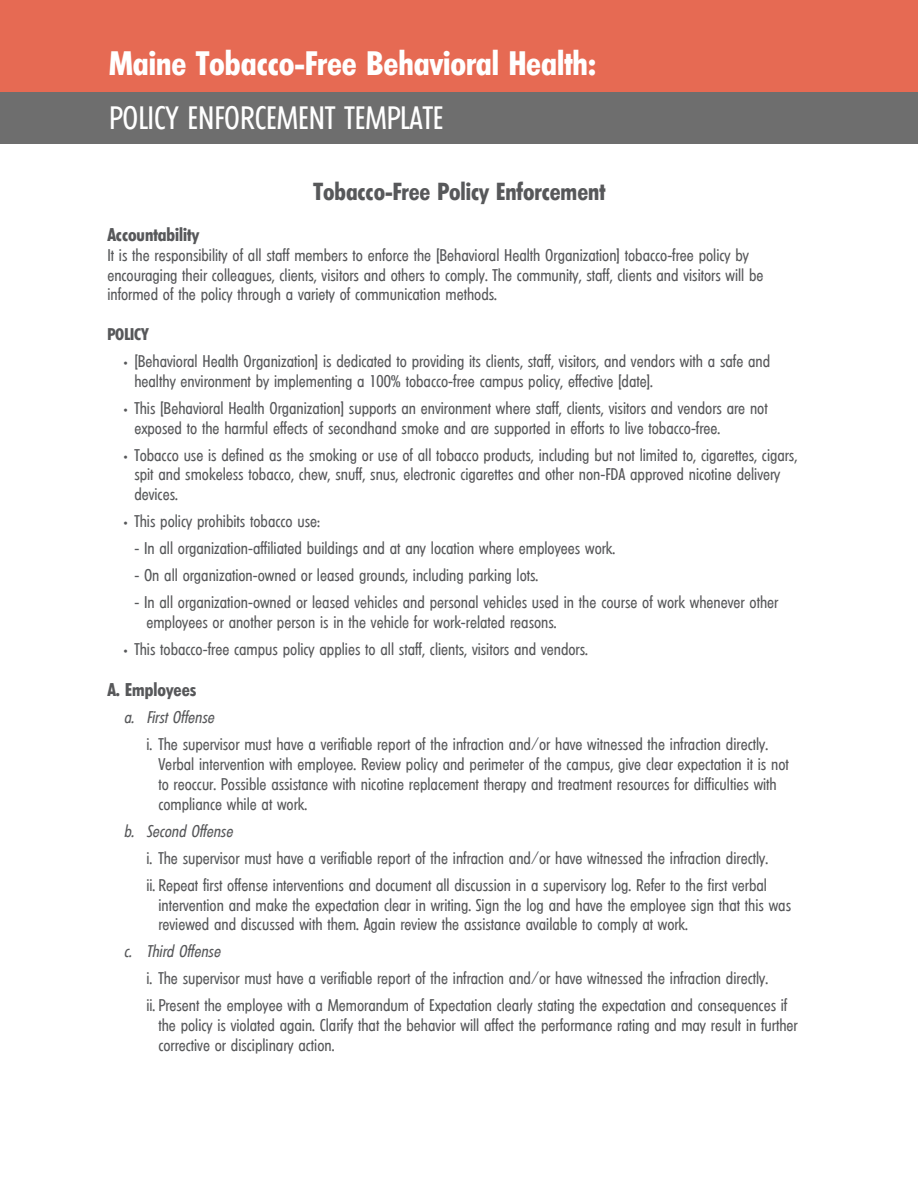
<style>
.page{position:relative;width:918px;height:1188px;background:#fff}
.page>*{position:absolute;margin:0;border:0;box-sizing:border-box;transform-origin:0 0}
.t1{font:600 condensed 33px "Limerick";color:#fff}
.t2{font:condensed 31.5px "Limerick";color:#fff}
.t3{font:600 condensed 24px "Limerick";color:#57585a}
.t4{font:600 condensed 18px "Limerick";color:#57585a}
.t5{font:condensed 16.5px/19.8px "Limerick";color:#57585a}
.t6{font:italic condensed 16.5px "Limerick";color:#57585a}
.t7{font:600 condensed 16.5px "Limerick";color:#57585a}
.s1{font-weight:600}
</style>
<div class="page">
<div style="left:0;top:0;width:918px;height:144px;background:#6e6e6e"></div>
<div style="left:0;top:0;width:918px;height:92px;background:#e66a53"></div>
<h1 class="t1" style="left:109px;top:44px;width:488px">Maine Tobacco-Free Behavioral Health:</h1>
<h2 class="t2" style="left:109px;top:100px;width:336px">POLICY ENFORCEMENT TEMPLATE</h2>
<h3 class="t3" style="left:313px;top:177px;width:293px">Tobacco-Free Policy Enforcement</h3>
<p class="t4" style="left:107px;top:224px;width:93px">Accountability</p>
<p class="t5" style="left:107px;top:246px;width:658px">It is the responsibility of all staff members to enforce the [Behavioral Health Organization] tobacco-free policy by encouraging their colleagues, clients, visitors and others to comply. The community, staff, clients and visitors will be informed of the policy through a variety of communication methods.</p>
<p class="t7" style="left:107px;top:325px;width:43px">POLICY</p>
<p class="t5" style="left:134px;top:352px;width:637px;text-indent:-10px"><span class="s1">•</span> [Behavioral Health Organization] is dedicated to providing its clients, staff, visitors, and vendors with a safe and healthy environment by implementing a 100% tobacco-free campus policy, effective [date].</p>
<p class="t5" style="left:134px;top:399px;width:635px;text-indent:-10px"><span class="s1">•</span> This [Behavioral Health Organization] supports an environment where staff, clients, visitors and vendors are not exposed to the harmful effects of secondhand smoke and are supported in efforts to live tobacco-free.</p>
<p class="t5" style="left:134px;top:445px;width:665px;text-indent:-10px"><span class="s1">•</span> Tobacco use is defined as the smoking or use of all tobacco products, including but not limited to, cigarettes, cigars, spit and smokeless tobacco, chew, snuff, snus, electronic cigarettes and other non-FDA approved nicotine delivery devices.</p>
<p class="t5" style="left:124px;top:512px;width:198px"><span class="s1">•</span> This policy prohibits tobacco use:</p>
<p class="t5" style="left:134px;top:539px;width:482px">- In all organization-affiliated buildings and at any location where employees work.</p>
<p class="t5" style="left:134px;top:566px;width:405px">- On all organization-owned or leased grounds, including parking lots.</p>
<p class="t5" style="left:146px;top:593px;width:634px;text-indent:-12px">- In all organization-owned or leased vehicles and personal vehicles used in the course of work whenever other employees or another person is in the vehicle for work-related reasons.</p>
<p class="t5" style="left:124px;top:640px;width:466px"><span class="s1">•</span> This tobacco-free campus policy applies to all staff, clients, visitors and vendors.</p>
<p class="t4" style="left:107px;top:680px;width:91px">A. Employees</p>
<p class="t6" style="left:124px;top:708px;width:95px">a. First Offense</p>
<p class="t5" style="left:158px;top:735px;width:632px;text-indent:-12px">i. The supervisor must have a verifiable report of the infraction and/or have witnessed the infraction directly.<br>Verbal intervention with employee. Review policy and perimeter of the campus, give clear expectation it is not to reoccur. Possible assistance with nicotine replacement therapy and treatment resources for difficulties with compliance while at work.</p>
<p class="t6" style="left:124px;top:821px;width:114px">b. Second Offense</p>
<p class="t5" style="left:146px;top:845px;width:623px;line-height:27px">i. The supervisor must have a verifiable report of the infraction and/or have witnessed the infraction directly. ii. Repeat first offense interventions and document all discussion in a supervisory log. Refer to the first verbal</p>
<p class="t5" style="left:158px;top:895px;width:634px">intervention and make the expectation clear in writing. Sign the log and have the employee sign that this was reviewed and discussed with them. Again review the assistance available to comply at work.</p>
<p class="t6" style="left:124px;top:942px;width:102px">c. Third Offense</p>
<p class="t5" style="left:146px;top:966px;width:643px;line-height:27px">i. The supervisor must have a verifiable report of the infraction and/or have witnessed the infraction directly.<br>ii. Present the employee with a Memorandum of Expectation clearly stating the expectation and consequences if</p>
<p class="t5" style="left:158px;top:1016px;width:641px">the policy is violated again. Clarify that the behavior will affect the performance rating and may result in further corrective or disciplinary action.</p>
</div>
